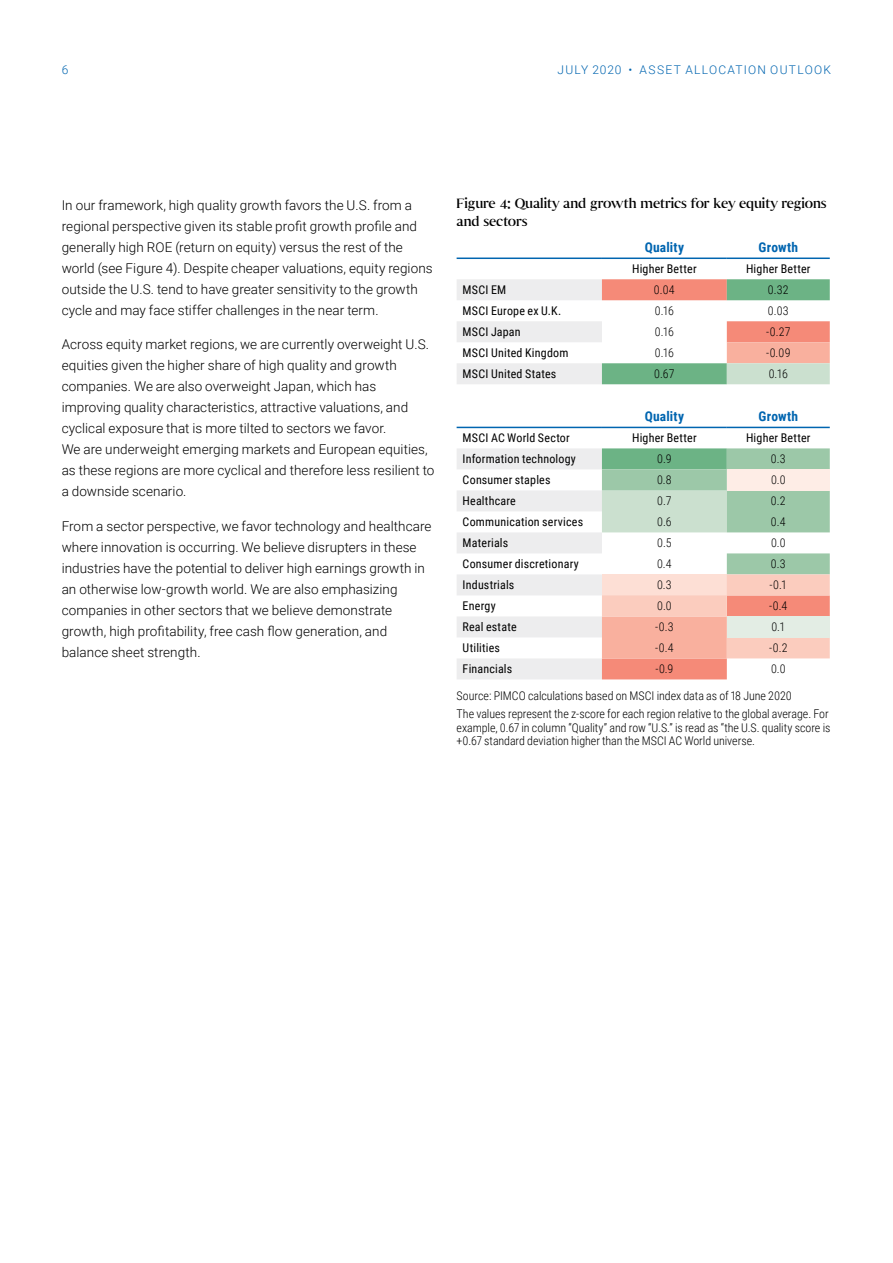
<style>
.page{position:relative;width:893px;height:1263px;background:#fff}
.page>*{position:absolute;margin:0;border:0;box-sizing:border-box;transform-origin:0 0}
.t1{font:300 13.5px/21px "Roboto";letter-spacing:.005em;color:#000}
.t2{font:13.5px/18px "Senhan";letter-spacing:-.01em;color:#000}
.t3{font:700 13.5px "Roboto Condensed";letter-spacing:.015em;color:#0065b0}
.t4{font:300 12px/17.5px "Roboto Condensed";letter-spacing:-.005em;color:#000}
.t5{font:12px "Roboto Condensed";letter-spacing:.02em;color:#000}
.t6{font:300 12px "Roboto";letter-spacing:.105em;color:#0065b0}
</style>
<div class="page">
<hr style="left:892px;top:0;width:1px;height:1263px;background:#ededee">
<svg style="left:457px;top:279px;width:145px;height:400px"></svg>
<svg style="left:602px;top:658px;width:228px;height:21px;fill:#f58a78"></svg>
<svg style="left:602px;top:279px;width:228px;height:379px"></svg>
<div style="left:727px;top:616px;width:103px;height:21px;background:#e3ede4"></div>
<hr style="left:457px;top:257px;width:145px;height:2px;background:#0065b0">
<hr style="left:602px;top:257px;width:125px;height:2px;background:#0065b0">
<hr style="left:727px;top:257px;width:103px;height:2px;background:#0065b0">
<hr style="left:457px;top:427px;width:145px;height:1px;background:#0065b0">
<hr style="left:602px;top:427px;width:125px;height:1px;background:#0065b0">
<hr style="left:727px;top:427px;width:103px;height:1px;background:#0065b0">
<p class="t6" style="left:62px;top:61px;width:8px">6</p>
<p class="t6" style="left:558px;top:62px;width:275px">JULY 2020 • ASSET ALLOCATION OUTLOOK</p>
<p class="t1" style="left:62px;top:194px;width:372px">In our framework, high quality growth favors the U.S. from a regional perspective given its stable profit growth profile and generally high ROE (return on equity) versus the rest of the world (see Figure 4). Despite cheaper valuations, equity regions outside the U.S. tend to have greater sensitivity to the growth cycle and may face stiffer challenges in the near term.</p>
<p class="t1" style="left:62px;top:333px;width:374px">Across equity market regions, we are currently overweight U.S. equities given the higher share of high quality and growth companies. We are also overweight Japan, which has improving quality characteristics, attractive valuations, and cyclical exposure that is more tilted to sectors we favor.<br>We are underweight emerging markets and European equities, as these regions are more cyclical and therefore less resilient to a downside scenario.</p>
<p class="t1" style="left:62px;top:515px;width:371px">From a sector perspective, we favor technology and healthcare where innovation is occurring. We believe disrupters in these industries have the potential to deliver high earnings growth in an otherwise low-growth world. We are also emphasizing companies in other sectors that we believe demonstrate growth, high profitability, free cash flow generation, and balance sheet strength.</p>
<p class="t2" style="left:457px;top:193px;width:371px">Figure 4: Quality and growth metrics for key equity regions and sectors</p>
<p class="t3" style="left:645px;top:238px;width:41px">Quality</p>
<p class="t3" style="left:758px;top:238px;width:41px">Growth</p>
<p class="t5" style="left:632px;top:261px;width:66px">Higher Better</p>
<p class="t5" style="left:746px;top:261px;width:66px">Higher Better</p>
<p class="t5" style="left:463px;top:282px;width:45px">MSCI EM</p>
<p class="t4" style="left:654px;top:281px;width:22px">0.04</p>
<p class="t4" style="left:768px;top:281px;width:22px">0.32</p>
<p class="t5" style="left:463px;top:303px;width:100px">MSCI Europe ex U.K.</p>
<p class="t4" style="left:655px;top:302px;width:21px">0.16</p>
<p class="t4" style="left:768px;top:302px;width:22px">0.03</p>
<p class="t5" style="left:463px;top:324px;width:60px">MSCI Japan</p>
<p class="t4" style="left:655px;top:323px;width:21px">0.16</p>
<p class="t4" style="left:766px;top:323px;width:26px">-0.27</p>
<p class="t5" style="left:463px;top:345px;width:107px">MSCI United Kingdom</p>
<p class="t4" style="left:655px;top:344px;width:21px">0.16</p>
<p class="t4" style="left:766px;top:344px;width:26px">-0.09</p>
<p class="t5" style="left:463px;top:366px;width:95px">MSCI United States</p>
<p class="t4" style="left:654px;top:365px;width:22px">0.67</p>
<p class="t4" style="left:769px;top:365px;width:21px">0.16</p>
<p class="t3" style="left:645px;top:407px;width:41px">Quality</p>
<p class="t3" style="left:758px;top:407px;width:41px">Growth</p>
<p class="t5" style="left:463px;top:430px;width:109px">MSCI AC World Sector</p>
<p class="t5" style="left:632px;top:430px;width:66px">Higher Better</p>
<p class="t5" style="left:746px;top:430px;width:66px">Higher Better</p>
<p class="t5" style="left:463px;top:451px;width:115px">Information technology</p>
<p class="t4" style="left:657px;top:450px;width:16px">0.9</p>
<p class="t4" style="left:771px;top:450px;width:16px">0.3</p>
<p class="t5" style="left:463px;top:472px;width:89px">Consumer staples</p>
<p class="t4" style="left:657px;top:471px;width:16px">0.8</p>
<p class="t4" style="left:771px;top:471px;width:16px">0.0</p>
<p class="t5" style="left:463px;top:493px;width:55px">Healthcare</p>
<p class="t4" style="left:657px;top:492px;width:16px">0.7</p>
<p class="t4" style="left:771px;top:492px;width:16px">0.2</p>
<p class="t5" style="left:463px;top:514px;width:122px">Communication services</p>
<p class="t4" style="left:657px;top:513px;width:16px">0.6</p>
<p class="t4" style="left:771px;top:513px;width:16px">0.4</p>
<p class="t5" style="left:463px;top:535px;width:47px">Materials</p>
<p class="t4" style="left:657px;top:534px;width:16px">0.5</p>
<p class="t4" style="left:771px;top:534px;width:16px">0.0</p>
<p class="t5" style="left:463px;top:556px;width:118px">Consumer discretionary</p>
<p class="t4" style="left:657px;top:555px;width:16px">0.4</p>
<p class="t4" style="left:771px;top:555px;width:16px">0.3</p>
<p class="t5" style="left:463px;top:577px;width:53px">Industrials</p>
<p class="t4" style="left:657px;top:576px;width:16px">0.3</p>
<p class="t4" style="left:770px;top:576px;width:19px">-0.1</p>
<p class="t5" style="left:463px;top:598px;width:35px">Energy</p>
<p class="t4" style="left:657px;top:597px;width:16px">0.0</p>
<p class="t4" style="left:769px;top:597px;width:20px">-0.4</p>
<p class="t5" style="left:463px;top:619px;width:55px">Real estate</p>
<p class="t4" style="left:655px;top:618px;width:20px">-0.3</p>
<p class="t4" style="left:771px;top:618px;width:15px">0.1</p>
<p class="t5" style="left:463px;top:640px;width:39px">Utilities</p>
<p class="t4" style="left:655px;top:639px;width:20px">-0.4</p>
<p class="t4" style="left:769px;top:639px;width:20px">-0.2</p>
<p class="t5" style="left:463px;top:661px;width:51px">Financials</p>
<p class="t4" style="left:655px;top:660px;width:19px">-0.9</p>
<p class="t4" style="left:771px;top:660px;width:16px">0.0</p>
<p class="t4" style="left:457px;top:687px;width:374px">Source: PIMCO calculations based on MSCI index data as of 18 June 2020<br>The values represent the z-score for each region relative to the global average. For</p>
<p class="t4" style="left:457px;top:720px;width:375px;line-height:13.5px">example, 0.67 in column “Quality” and row “U.S.” is read as “the U.S. quality score is +0.67 standard deviation higher than the MSCI AC World universe.</p>
</div>
